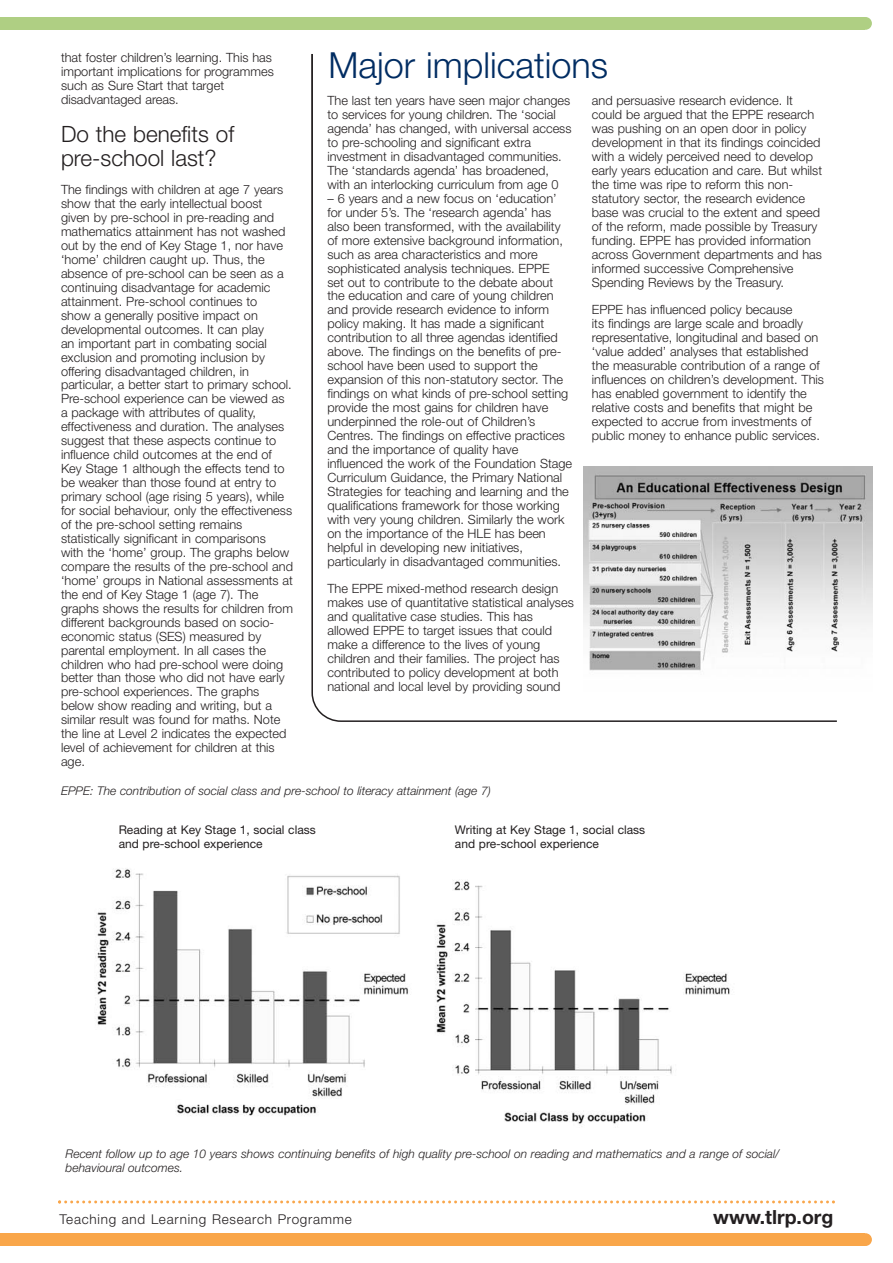
<style>
.page{position:relative;width:893px;height:1263px;background:#fff}
.page>*{position:absolute;margin:0;border:0;box-sizing:border-box;transform-origin:0 0}
.t1{font:300 36px "Helvetica Neue";color:#002c62}
.t2{font:300 22.5px/24px "Helvetica Neue";color:#231f20}
.t3{font:700 19.5px "Helvetica Neue";color:#231f20}
.t4{font:300 13.5px "Helvetica Neue";letter-spacing:.055em;color:#231f20}
.t5{font:300 12.75px/14px "Helvetica Neue";color:#231f20}
.t6{font:italic 300 12px/14.2px "Helvetica Neue";color:#231f20}
.t7{font:12px/14px "Helvetica Neue";color:#231f20}
</style>
<div class="page">
<div style="left:0;top:1233px;width:865px;height:13px;background:#f9a64a"></div>
<div style="left:859px;top:1233px;width:13px;height:13px;background:#f9a64a;border-radius:50%"></div>
<div style="left:0;top:17px;width:865px;height:13px;background:#afcf83"></div>
<div style="left:859px;top:17px;width:13px;height:13px;background:#afcf83;border-radius:50%"></div>
<svg style="left:58px;top:1200px;width:777px;height:3px"></svg>
<svg style="left:311px;top:54px;width:526px;height:668px"></svg>
<img style="left:97px;top:868px;width:636px;height:256px">
<img style="left:583px;top:467px;width:289px;height:224px">
<p class="t5" style="left:61px;top:52px;width:214px">that foster children’s learning. This has important implications for programmes such as Sure Start that target disadvantaged areas.</p>
<h2 class="t2" style="left:61px;top:124px;width:175px">Do the benefits of pre-school last?</h2>
<p class="t5" style="left:61px;top:184px;width:234px">The findings with children at age 7 years show that the early intellectual boost given by pre-school in pre-reading and mathematics attainment has not washed out by the end of Key Stage 1, nor have ‘home’ children caught up. Thus, the absence of pre-school can be seen as a continuing disadvantage for academic attainment. Pre-school continues to<br>show a generally positive impact on developmental outcomes. It can play<br>an important part in combating social exclusion and promoting inclusion by offering disadvantaged children, in particular, a better start to primary school.<br>Pre-school experience can be viewed as a package with attributes of quality, effectiveness and duration. The analyses suggest that these aspects continue to influence child outcomes at the end of Key Stage 1 although the effects tend to be weaker than those found at entry to primary school (age rising 5 years), while for social behaviour, only the effectiveness of the pre-school setting remains statistically significant in comparisons<br>with the ‘home’ group. The graphs below compare the results of the pre-school and ‘home’ groups in National assessments at the end of Key Stage 1 (age 7). The graphs shows the results for children from different backgrounds based on socio&shy;economic status (SES) measured by parental employment. In all cases the children who had pre-school were doing better than those who did not have early pre-school experiences. The graphs below show reading and writing, but a similar result was found for maths. Note the line at Level 2 indicates the expected level of achievement for children at this age.</p>
<h1 class="t1" style="left:328px;top:52px;width:281px">Major implications</h1>
<p class="t5" style="left:327px;top:95px;width:246px">The last ten years have seen major changes to services for young children. The ‘social agenda’ has changed, with universal access to pre-schooling and significant extra investment in disadvantaged communities.<br>The ‘standards agenda’ has broadened, with an interlocking curriculum from age 0</p>
<p class="t5" style="left:327px;top:192px;width:246px">– 6 years and a new focus on ‘education’ for under 5’s. The ‘research agenda’ has also been transformed, with the availability of more extensive background information, such as area characteristics and more sophisticated analysis techniques. EPPE<br>set out to contribute to the debate about the education and care of young children and provide research evidence to inform policy making. It has made a significant contribution to all three agendas identified above. The findings on the benefits of pre&shy;school have been used to support the expansion of this non-statutory sector. The findings on what kinds of pre-school setting provide the most gains for children have underpinned the role-out of Children’s Centres. The findings on effective practices and the importance of quality have influenced the work of the Foundation Stage Curriculum Guidance, the Primary National Strategies for teaching and learning and the qualifications framework for those working with very young children. Similarly the work on the importance of the HLE has been helpful in developing new initiatives, particularly in disadvantaged communities.</p>
<p class="t5" style="left:327px;top:583px;width:248px">The EPPE mixed-method research design makes use of quantitative statistical analyses and qualitative case studies. This has allowed EPPE to target issues that could make a difference to the lives of young children and their families. The project has contributed to policy development at both national and local level by providing sound</p>
<p class="t5" style="left:592px;top:95px;width:232px">and persuasive research evidence. It could be argued that the EPPE research was pushing on an open door in policy development in that its findings coincided with a widely perceived need to develop early years education and care. But whilst the time was ripe to reform this non&shy;statutory sector, the research evidence base was crucial to the extent and speed of the reform, made possible by Treasury funding. EPPE has provided information across Government departments and has informed successive Comprehensive Spending Reviews by the Treasury.</p>
<p class="t5" style="left:592px;top:304px;width:234px">EPPE has influenced policy because<br>its findings are large scale and broadly representative, longitudinal and based on ‘value added’ analyses that established the measurable contribution of a range of influences on children’s development. This has enabled government to identify the relative costs and benefits that might be expected to accrue from investments of public money to enhance public services.</p>
<p class="t6" style="left:61px;top:785px;width:431px">EPPE: The contribution of social class and pre-school to literacy attainment (age 7)</p>
<p class="t7" style="left:119px;top:824px;width:199px">Reading at Key Stage 1, social class and pre-school experience</p>
<p class="t7" style="left:455px;top:824px;width:192px">Writing at Key Stage 1, social class and pre-school experience</p>
<p class="t6" style="left:66px;top:1147px;width:715px">Recent follow up to age 10 years shows continuing benefits of high quality pre-school on reading and mathematics and a range of social/ behavioural outcomes.</p>
<p class="t4" style="left:60px;top:1214px;width:294px">Teaching and Learning Research Programme</p>
<h3 class="t3" style="left:713px;top:1210px;width:122px">www.tlrp.org</h3>
</div>
